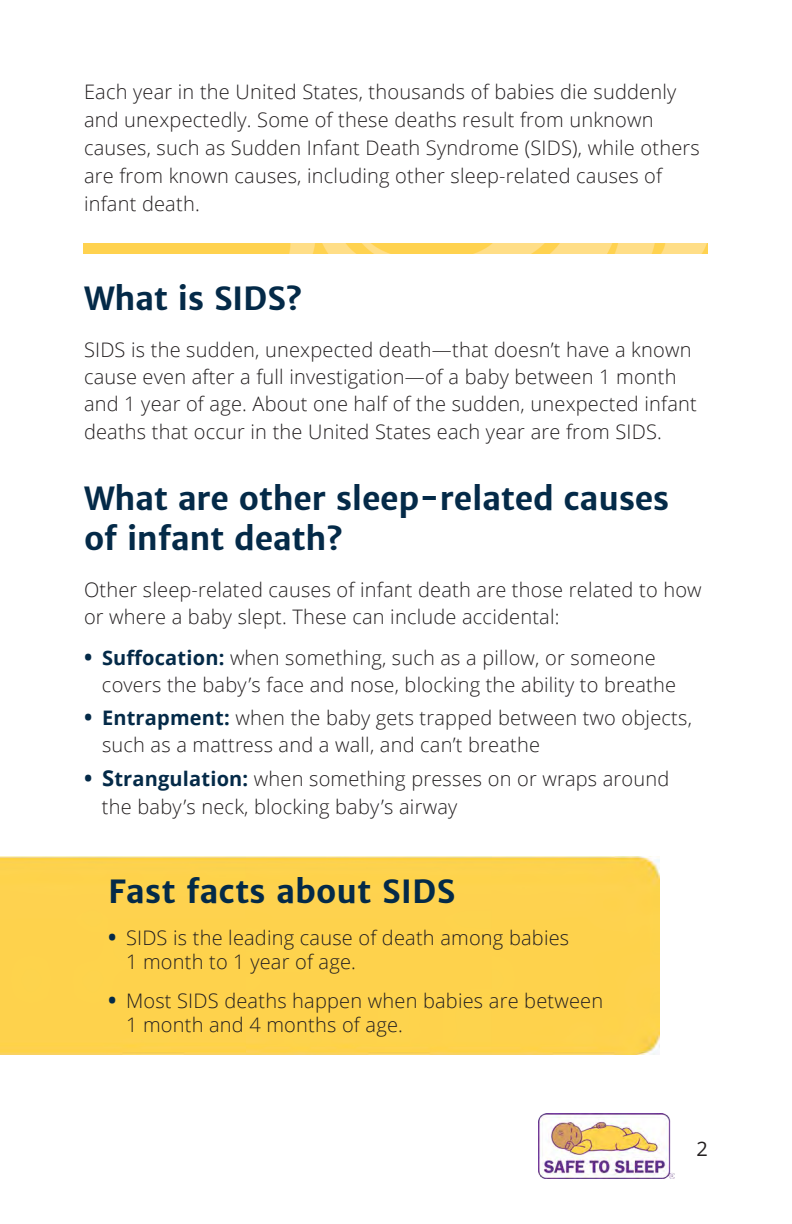
<style>
.page{position:relative;width:792px;height:1224px;background:#fff}
.page>*{position:absolute;margin:0;border:0;box-sizing:border-box;transform-origin:0 0}
.t1{font:700 32px/40px "Merriweather Sans";letter-spacing:-.01em;color:#042a48}
.t2{font:300 20px/28px "Open Sans";letter-spacing:.01em;color:#231f20}
.t3{font:20px "Open Sans";color:#231f20}
.s1{font-size:27.2px}
.s2{font-weight:700;font-size:22px;color:#042a48}
.s3{font-weight:700;color:#042a48}
</style>
<div class="page">
<div style="left:0;top:856px;width:660px;height:198px;background:#fed24c"></div>
<img style="left:538px;top:1113px;width:137px;height:66px">
<img style="left:84px;top:244px;width:624px;height:9px">
<p class="t2" style="left:84px;top:78px;width:617px">Each year in the United States, thousands of babies die suddenly and unexpectedly. Some of these deaths result from unknown causes, such as Sudden Infant Death Syndrome (SIDS), while others are from known causes, including other sleep-related causes of infant death.</p>
<h1 class="t1" style="left:84px;top:278px;width:220px">What is SIDS<span class="s1">?</span></h1>
<p class="t2" style="left:84px;top:336px;width:614px;line-height:27.4px">SIDS is the sudden, unexpected death—that doesn’t have a known cause even after a full investigation—of a baby between 1 month and 1 year of age. About one half of the sudden, unexpected infant deaths that occur in the United States each year are from SIDS.</p>
<h1 class="t1" style="left:84px;top:478px;width:587px">What are other sleep-related causes of infant death<span class="s1">?</span></h1>
<p class="t2" style="left:84px;top:575px;width:619px;line-height:27px">Other sleep-related causes of infant death are those related to how or where a baby slept. These can include accidental:</p>
<p class="t2" style="left:102px;top:644px;width:576px;line-height:27px;text-indent:-18px"><span class="s2">•</span> <span class="s3">Suffocation:</span> when something, such as a pillow, or someone covers the baby’s face and nose, blocking the ability to breathe</p>
<p class="t2" style="left:102px;top:704px;width:591px;line-height:27px;text-indent:-18px"><span class="s2">•</span> <span class="s3">Entrapment:</span> when the baby gets trapped between two objects, such as a mattress and a wall, and can’t breathe</p>
<p class="t2" style="left:102px;top:764px;width:569px;text-indent:-18px"><span class="s2">• S</span><span class="s3">trangulation:</span> when something presses on or wraps around the baby’s neck, blocking baby’s airway</p>
<h1 class="t1" style="left:108px;top:871px;width:349px">Fast facts about SIDS</h1>
<p class="t2" style="left:126px;top:925px;width:445px;line-height:24px;text-indent:-18px"><span class="s2">•</span> SIDS is the leading cause of death among babies<br>1 month to 1 year of age.</p>
<p class="t2" style="left:126px;top:988px;width:479px;line-height:24px;text-indent:-18px"><span class="s2">•</span> Most SIDS deaths happen when babies are between<br>1 month and 4 months of age.</p>
<p class="t3" style="left:697px;top:1136px;width:13px">2</p>
</div>
